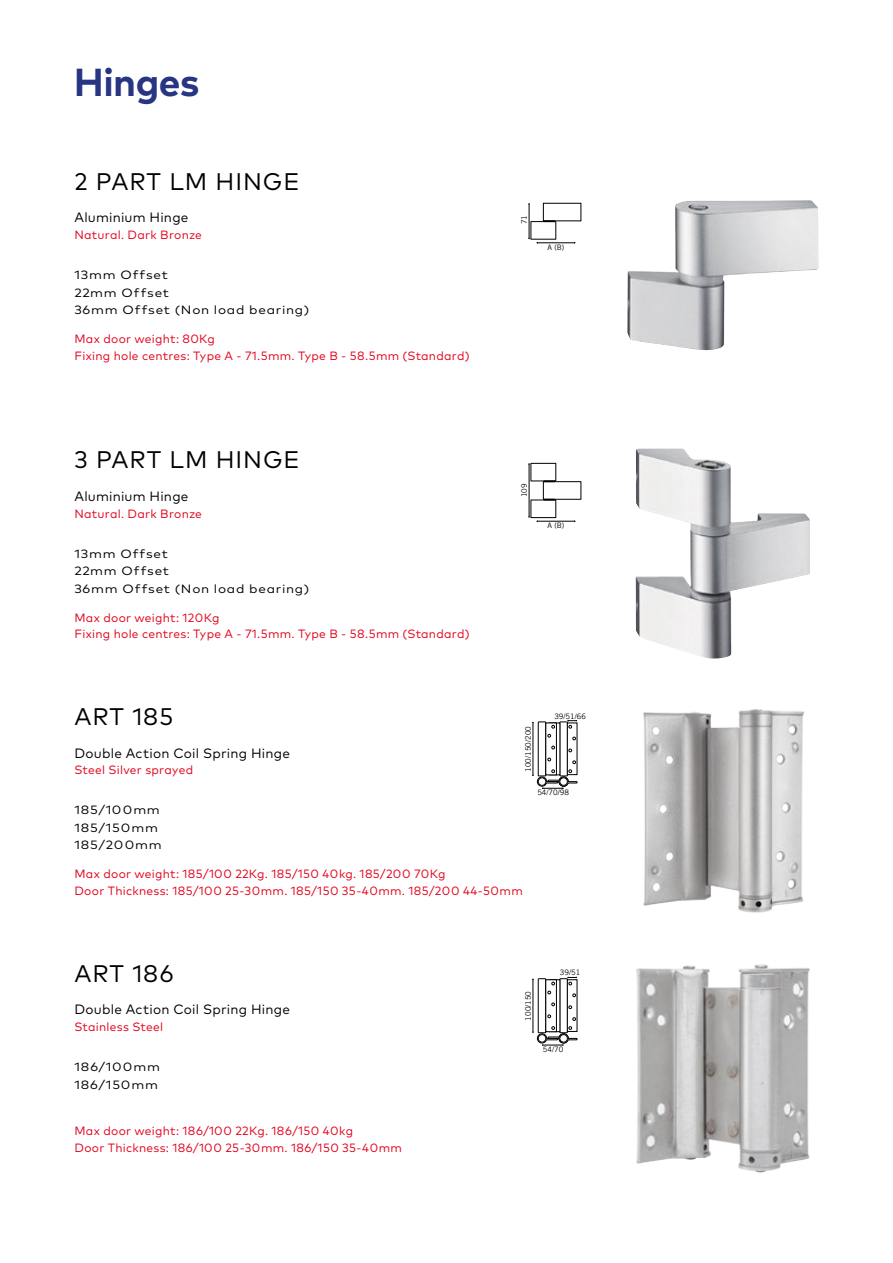
<style>
.page{position:relative;width:893px;height:1263px;background:#fff}
.page>*{position:absolute;margin:0;border:0;box-sizing:border-box;transform-origin:0 0}
.t1{font:700 39px "Mark Pro";letter-spacing:-.015em;color:#283583}
.t2{font:24px "Mark Pro";letter-spacing:.04em;color:#000}
.t3{font:13.5px "Mark Pro";letter-spacing:.02em;color:#000}
.t4{font:12px/16.8px "Mark Pro";letter-spacing:.025em;color:#e2001a}
.t5{font:12px/17.4px "Mark Pro";letter-spacing:.055em;color:#000;scale:1.12 1}
.t6{font:7.5px "Trade Gothic LT";color:#000}
</style>
<div class="page">
<img style="left:636px;top:448px;width:174px;height:210px">
<img style="left:643px;top:709px;width:162px;height:204px">
<img style="left:636px;top:964px;width:174px;height:208px">
<div style="left:531px;top:500px;width:25px;height:18px;border:1px solid #000"></div>
<div style="left:531px;top:463px;width:25px;height:18px;border:1px solid #000"></div>
<div style="left:543px;top:481px;width:38px;height:19px;border:1px solid #000"></div>
<hr style="left:529px;top:464px;width:1px;height:53px;background:#000">
<hr style="left:537px;top:521px;width:38px;height:1px;background:#000">
<hr style="left:533px;top:722px;width:1px;height:53px;background:#000">
<div style="left:538px;top:721px;width:8px;height:55px;border:1px solid #000"></div>
<div style="left:559px;top:721px;width:9px;height:55px;border:1px solid #000"></div>
<div style="left:567px;top:722px;width:10px;height:53px;border:1px solid #000"></div>
<div style="left:545px;top:722px;width:12px;height:53px;border:1px solid #000"></div>
<svg style="left:551px;top:725px;width:4px;height:3px"></svg>
<svg style="left:547px;top:734px;width:4px;height:3px"></svg>
<svg style="left:532px;top:758px;width:46px;height:31px"></svg>
<svg style="left:567px;top:720px;width:10px;height:8px"></svg>
<hr style="left:533px;top:979px;width:1px;height:53px;background:#000">
<div style="left:538px;top:978px;width:8px;height:55px;border:1px solid #000"></div>
<div style="left:559px;top:978px;width:9px;height:55px;border:1px solid #000"></div>
<div style="left:567px;top:979px;width:10px;height:53px;border:1px solid #000"></div>
<div style="left:545px;top:979px;width:12px;height:53px;border:1px solid #000"></div>
<svg style="left:567px;top:977px;width:10px;height:8px"></svg>
<svg style="left:532px;top:991px;width:46px;height:55px"></svg>
<img style="left:627px;top:200px;width:192px;height:150px">
<div style="left:530px;top:221px;width:26px;height:19px;border:1px solid #000"></div>
<div style="left:543px;top:203px;width:38px;height:18px;border:1px solid #000"></div>
<svg style="left:544px;top:220px;width:11px;height:2px"></svg>
<hr style="left:529px;top:204px;width:1px;height:34px;background:#000">
<hr style="left:537px;top:243px;width:38px;height:1px;background:#000">
<h1 class="t1" style="left:74px;top:53px;width:127px">Hinges</h1>
<h2 class="t2" style="left:74px;top:163px;width:227px">2 PART LM HINGE</h2>
<p class="t3" style="left:74px;top:207px;width:116px">Aluminium Hinge</p>
<p class="t4" style="left:74px;top:226px;width:129px">Natural. Dark Bronze</p>
<p class="t5" style="left:74px;top:265px;width:211px">13mm Offset<br>22mm Offset<br>36mm Offset (Non load bearing)</p>
<p class="t4" style="left:74px;top:330px;width:397px">Max door weight: 80Kg<br>Fixing hole centres: Type A - 71.5mm. Type B - 58.5mm (Standard)</p>
<h2 class="t2" style="left:74px;top:442px;width:227px">3 PART LM HINGE</h2>
<p class="t3" style="left:74px;top:486px;width:116px">Aluminium Hinge</p>
<p class="t4" style="left:74px;top:504px;width:129px">Natural. Dark Bronze</p>
<p class="t5" style="left:74px;top:544px;width:211px">13mm Offset<br>22mm Offset<br>36mm Offset (Non load bearing)</p>
<p class="t4" style="left:74px;top:608px;width:397px">Max door weight: 120Kg<br>Fixing hole centres: Type A - 71.5mm. Type B - 58.5mm (Standard)</p>
<h2 class="t2" style="left:74px;top:698px;width:100px">ART 185</h2>
<p class="t3" style="left:74px;top:743px;width:217px">Double Action Coil Spring Hinge</p>
<p class="t4" style="left:74px;top:761px;width:120px">Steel Silver sprayed</p>
<p class="t5" style="left:74px;top:800px;width:80px">185/100mm<br>185/150mm<br>185/200mm</p>
<p class="t6" style="left:520px;top:224px;width:11px;rotate:-90deg">71</p>
<p class="t6" style="left:548px;top:242px;width:18px">A (B)</p>
<p class="t6" style="left:520px;top:497px;width:15px;rotate:-90deg">109</p>
<p class="t6" style="left:548px;top:521px;width:18px">A (B)</p>
<p class="t6" style="left:523px;top:772px;width:47px;rotate:-90deg">100/150/200</p>
<p class="t6" style="left:554px;top:711px;width:33px">39/51/66</p>
<p class="t6" style="left:537px;top:788px;width:33px">54/70/98</p>
<p class="t4" style="left:74px;top:865px;width:450px">Max door weight: 185/100 22Kg. 185/150 40kg. 185/200 70Kg<br>Door Thickness: 185/100 25-30mm. 185/150 35-40mm. 185/200 44-50mm</p>
<h2 class="t2" style="left:74px;top:955px;width:101px">ART 186</h2>
<p class="t3" style="left:74px;top:999px;width:217px">Double Action Coil Spring Hinge</p>
<p class="t4" style="left:74px;top:1017px;width:90px">Stainless Steel</p>
<p class="t5" style="left:74px;top:1057px;width:78px">186/100mm<br>186/150mm</p>
<p class="t4" style="left:74px;top:1121px;width:329px">Max door weight: 186/100 22Kg. 186/150 40kg<br>Door Thickness: 186/100 25-30mm. 186/150 35-40mm</p>
<p class="t6" style="left:523px;top:1020px;width:31px;rotate:-90deg">100/150</p>
<p class="t6" style="left:560px;top:968px;width:22px">39/51</p>
<p class="t6" style="left:543px;top:1045px;width:22px">54/70</p>
</div>
